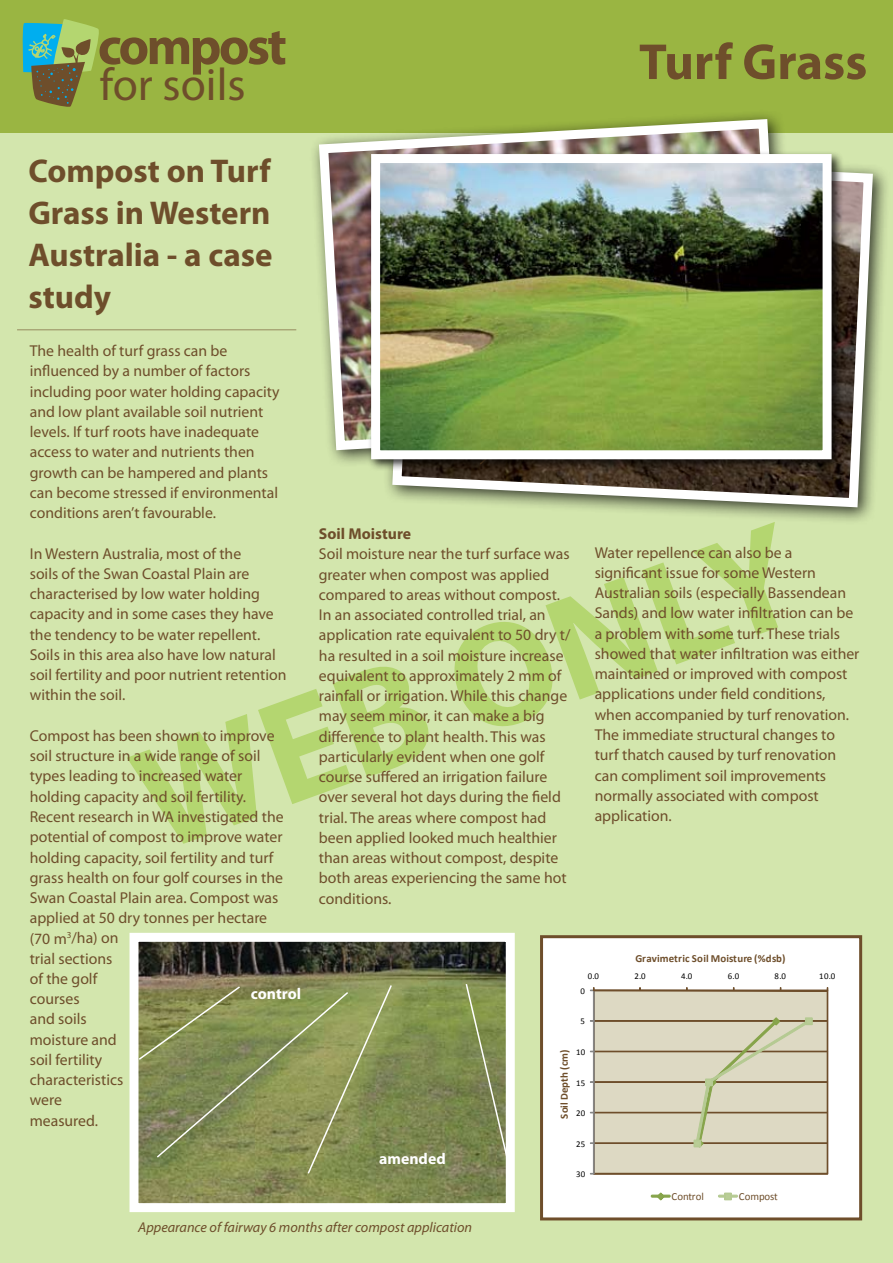
<style>
.page{position:relative;width:893px;height:1263px;background:#d3e6ad}
.page>*{position:absolute;margin:0;border:0;box-sizing:border-box;transform-origin:0 0}
.t1{font:700 53.25px "Myriad Pro";letter-spacing:-.05em;color:#6e4e2b}
.t2{font:700 51px "Myriad Pro";color:#6e4e2b}
.t3{font:45.75px "Myriad Pro";color:#6e4e2b}
.t4{font:700 33px/42px "Myriad Pro";color:#6e4e2b;text-align:justify}
.t5{font:15.75px/20.2px "Myriad Pro";color:#6e4e2b}
.t6{font:700 15.75px "Myriad Pro";color:#fff}
.t7{font:700 15.75px "Myriad Pro";color:#6e4e2b}
.t8{font:italic 14.25px "Myriad Pro";color:#6e4e2b}
.t9{font:700 10.8px "Calibri";letter-spacing:.005em;color:#6e4e2b}
.t10{font:10.8px "Calibri";letter-spacing:-.025em;color:#6e4e2b}
.t11{font:8.85px "Calibri";letter-spacing:.03em;color:#000}
</style>
<div class="page">
<svg style="left:127px;top:532px;width:651px;height:312px"></svg>
<div style="left:382px;top:141px;width:511px;height:391px;background:#000;opacity:.75"></div>
<svg style="left:388px;top:146px;width:490px;height:366px;background:#a6aa92"></svg>
<div style="left:0;top:0;width:893px;height:132px;background:#9ab542"></div>
<hr style="left:17px;top:329px;width:279px;height:1px;background:#6e4e2b">
<div style="left:308px;top:108px;width:501px;height:368px;background:#000;opacity:.75"></div>
<img style="left:314px;top:114px;width:475px;height:341px">
<div style="left:367px;top:150px;width:484px;height:328px;background:#000;opacity:.75"></div>
<img style="left:381px;top:164px;width:441px;height:285px">
<div style="left:371px;top:154px;width:461px;height:305px;border:9px solid #fff"></div>
<div style="left:540px;top:935px;width:322px;height:285px;background:#fff;border:3px solid #6e4e2b"></div>
<svg style="left:590px;top:987px;width:239px;height:214px;background:#d8d3bf"></svg>
<img style="left:139px;top:943px;width:366px;height:259px">
<div style="left:129px;top:933px;width:386px;height:279px;border:9px solid #fff"></div>
<svg style="left:464px;top:982px;width:48px;height:191px;background:#909969"></svg>
<svg style="left:137px;top:983px;width:256px;height:192px;background:#8a925a"></svg>
<svg style="left:22px;top:19px;width:77px;height:88px"></svg>
<h1 class="t1" style="left:98px;top:11px;width:191px">compost</h1>
<h2 class="t2" style="left:639px;top:29px;width:230px">Turf Grass</h2>
<h3 class="t3" style="left:100px;top:57px;width:147px">for soils</h3>
<h3 class="t4" style="left:28px;top:149px;width:246px">Compost on Turf Grass in Western Australia - a case study</h3>
<p class="t5" style="left:30px;top:340px;width:251px">The health of turf grass can be influenced by a number of factors including poor water holding capacity and low plant available soil nutrient levels. If turf roots have inadequate access to water and nutrients then growth can be hampered and plants can become stressed if environmental conditions aren’t favourable.</p>
<p class="t5" style="left:30px;top:543px;width:258px">In Western Australia, most of the<br>soils of the Swan Coastal Plain are characterised by low water holding capacity and in some cases they have the tendency to be water repellent.<br>Soils in this area also have low natural soil fertility and poor nutrient retention within the soil.</p>
<p class="t5" style="left:30px;top:725px;width:255px">Compost has been shown to improve soil structure in a wide range of soil types leading to increased water holding capacity and soil fertility.<br>Recent research in WA investigated the potential of compost to improve water holding capacity, soil fertility and turf grass health on four golf courses in the<br>Swan Coastal Plain area. Compost was applied at 50 dry tonnes per hectare (70 m<sup>3</sup>/ha) on<br>trial sections<br>of the golf<br>courses<br>and soils<br>moisture and<br>soil fertility<br>characteristics<br>were<br>measured.</p>
<p class="t6" style="left:251px;top:983px;width:52px">control</p>
<p class="t7" style="left:319px;top:523px;width:94px">Soil Moisture</p>
<p class="t5" style="left:319px;top:544px;width:253px">Soil moisture near the turf surface was greater when compost was applied compared to areas without compost.<br>In an associated controlled trial, an application rate equivalent to 50 dry t/ ha resulted in a soil moisture increase equivalent to approximately 2 mm of rainfall or irrigation. While this change may seem minor, it can make a big difference to plant health. This was particularly evident when one golf course suffered an irrigation failure over several hot days during the field trial. The areas where compost had been applied looked much healthier than areas without compost, despite both areas experiencing the same hot conditions.</p>
<p class="t5" style="left:595px;top:542px;width:266px">Water repellence can also be a significant issue for some Western Australian soils (especially Bassendean Sands) and low water infiltration can be a problem with some turf. These trials showed that water infiltration was either maintained or improved with compost applications under field conditions, when accompanied by turf renovation.<br>The immediate structural changes to turf thatch caused by turf renovation can compliment soil improvements normally associated with compost application.</p>
<p class="t9" style="left:635px;top:951px;width:152px">Gravimetric Soil Moisture (%dsb)</p>
<p class="t11" style="left:588px;top:971px;width:13px">0.0</p>
<p class="t11" style="left:634px;top:971px;width:13px">2.0</p>
<p class="t11" style="left:681px;top:971px;width:13px">4.0</p>
<p class="t11" style="left:728px;top:971px;width:13px">6.0</p>
<p class="t11" style="left:775px;top:971px;width:13px">8.0</p>
<p class="t11" style="left:819px;top:971px;width:18px">10.0</p>
<p class="t6" style="left:379px;top:1148px;width:68px">amended</p>
<p class="t11" style="left:580px;top:985px;width:6px">0</p>
<p class="t11" style="left:580px;top:1016px;width:6px">5</p>
<p class="t11" style="left:576px;top:1046px;width:11px">10</p>
<p class="t11" style="left:576px;top:1077px;width:11px">15</p>
<p class="t11" style="left:576px;top:1108px;width:11px">20</p>
<p class="t11" style="left:576px;top:1138px;width:11px">25</p>
<p class="t11" style="left:576px;top:1169px;width:11px">30</p>
<p class="t9" style="left:558px;top:1118px;width:71px;rotate:-90deg">Soil Depth (cm)</p>
<p class="t10" style="left:671px;top:1189px;width:34px">Control</p>
<p class="t10" style="left:739px;top:1189px;width:40px">Compost</p>
<p class="t8" style="left:138px;top:1218px;width:335px">Appearance of fairway 6 months after compost application</p>
</div>
